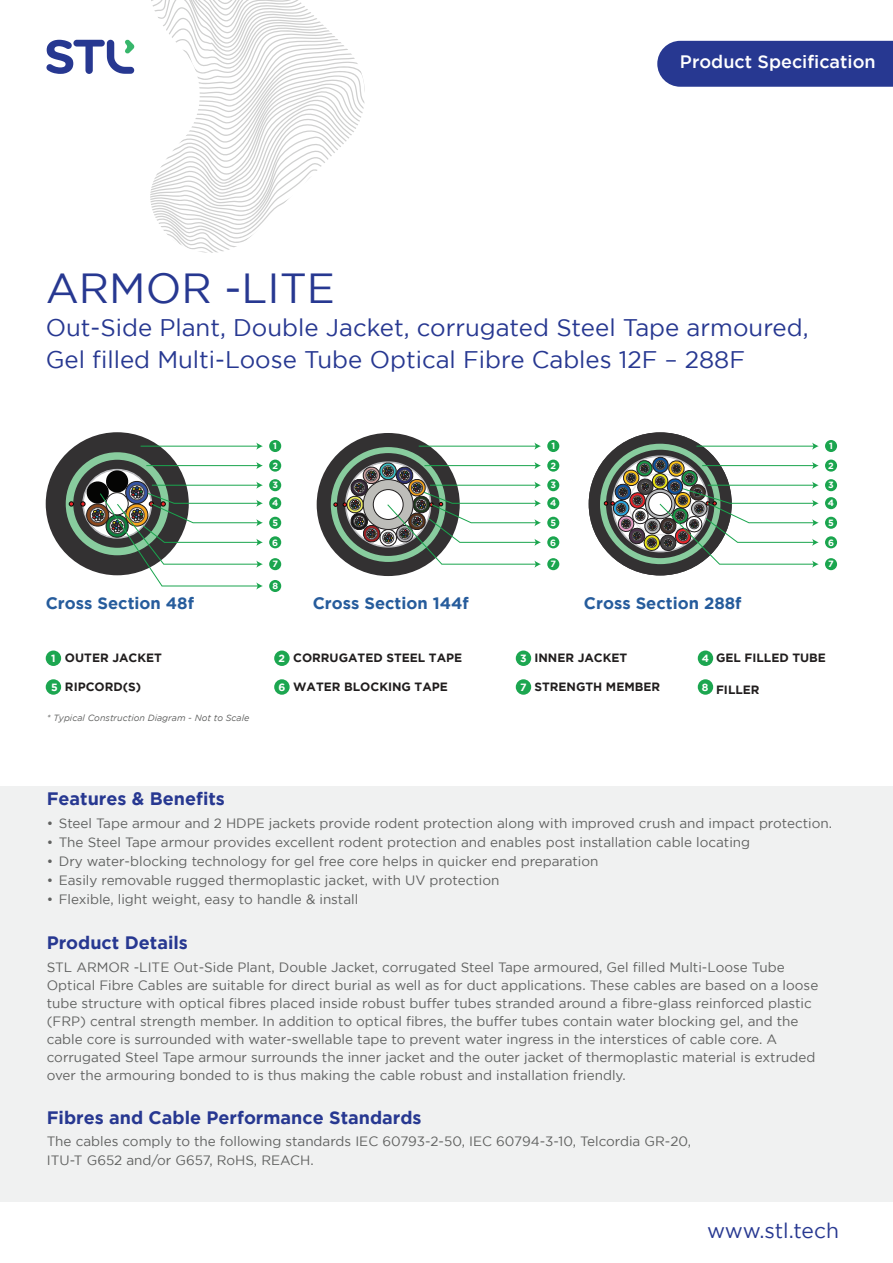
<style>
.page{position:relative;width:893px;height:1263px;background:#fff}
.page>*{position:absolute;margin:0;border:0;box-sizing:border-box;transform-origin:0 0}
.t1{font:42px "Gotham";color:#273891}
.t2{font:24px/32.4px "Gotham";color:#273891}
.t3{font:21px "Gotham";letter-spacing:-.01em;color:#273891}
.t4{font:700 18px "Gotham";color:#273891}
.t5{font:500 18px "Gotham";color:#fff}
.t6{font:700 16.5px "Gotham";color:#265c9c}
.t7{font:13.5px/18px "Gotham";color:#606160}
.t8{font:700 12px "Gotham";color:#211e1e}
.t9{font:700 10.5px "Gotham";color:#fff}
.t10{font:italic 9px "Gotham";color:#606160}
.t11{font:700 9px/19.6px "Gotham";color:#fff;text-align:justify}
.s1{font-size:10.5px;color:#fff}
</style>
<div class="page">
<svg style="left:150px;top:0;width:215px;height:253px"></svg>
<svg style="left:46px;top:40px;width:88px;height:34px"></svg>
<div style="left:657px;top:41px;width:236px;height:46px;background:#273891"></div>
<div style="left:0;top:786px;width:893px;height:416px;background:#f0f1f1"></div>
<div style="left:46px;top:432px;width:143px;height:143px;background:#333132;border-radius:50%"></div>
<svg style="left:71px;top:457px;width:93px;height:93px"></svg>
<div style="left:66px;top:452px;width:103px;height:103px;border:8px solid #88cc9e;border-radius:50%"></div>
<svg style="left:69px;top:502px;width:5px;height:4px"></svg>
<div style="left:269px;top:497px;width:12px;height:12px;background:#1aa54e;border-radius:50%"></div>
<div style="left:269px;top:517px;width:12px;height:12px;background:#1aa54e;border-radius:50%"></div>
<div style="left:269px;top:536px;width:12px;height:12px;background:#1aa54e;border-radius:50%"></div>
<hr style="left:141px;top:446px;width:120px;height:1px;background:#1aa54e">
<svg style="left:256px;top:443px;width:7px;height:7px"></svg>
<div style="left:269px;top:440px;width:12px;height:12px;background:#1aa54e;border-radius:50%"></div>
<div style="left:269px;top:460px;width:12px;height:12px;background:#1aa54e;border-radius:50%"></div>
<div style="left:269px;top:479px;width:12px;height:12px;background:#1aa54e;border-radius:50%"></div>
<div style="left:269px;top:558px;width:12px;height:12px;background:#1aa54e;border-radius:50%"></div>
<div style="left:317px;top:433px;width:143px;height:143px;background:#333132;border-radius:50%"></div>
<div style="left:331px;top:447px;width:115px;height:115px;border:6px solid #88cc9e;border-radius:50%"></div>
<div style="left:698px;top:650px;width:15px;height:16px;background:#1ca650;border-radius:50%"></div>
<div style="left:698px;top:679px;width:15px;height:16px;background:#1ca650;border-radius:50%"></div>
<div style="left:46px;top:650px;width:15px;height:16px;background:#1ca650;border-radius:50%"></div>
<div style="left:46px;top:679px;width:15px;height:16px;background:#1ca650;border-radius:50%"></div>
<div style="left:274px;top:650px;width:16px;height:16px;background:#1ca650;border-radius:50%"></div>
<div style="left:274px;top:679px;width:16px;height:16px;background:#1ca650;border-radius:50%"></div>
<div style="left:516px;top:679px;width:15px;height:16px;background:#1ca650;border-radius:50%"></div>
<div style="left:516px;top:650px;width:15px;height:16px;background:#1ca650;border-radius:50%"></div>
<svg style="left:81px;top:462px;width:182px;height:128px"></svg>
<div style="left:269px;top:580px;width:12px;height:12px;background:#1aa54e;border-radius:50%"></div>
<div style="left:547px;top:497px;width:12px;height:12px;background:#1aa54e;border-radius:50%"></div>
<div style="left:547px;top:517px;width:12px;height:12px;background:#1aa54e;border-radius:50%"></div>
<div style="left:547px;top:536px;width:12px;height:12px;background:#1aa54e;border-radius:50%"></div>
<hr style="left:419px;top:446px;width:120px;height:1px;background:#1aa54e">
<svg style="left:534px;top:443px;width:7px;height:7px"></svg>
<div style="left:547px;top:440px;width:12px;height:12px;background:#1aa54e;border-radius:50%"></div>
<div style="left:547px;top:460px;width:12px;height:12px;background:#1aa54e;border-radius:50%"></div>
<div style="left:547px;top:479px;width:12px;height:12px;background:#1aa54e;border-radius:50%"></div>
<svg style="left:334px;top:462px;width:207px;height:106px"></svg>
<div style="left:547px;top:558px;width:12px;height:12px;background:#1aa54e;border-radius:50%"></div>
<div style="left:589px;top:432px;width:143px;height:143px;background:#333132;border-radius:50%"></div>
<div style="left:825px;top:558px;width:12px;height:12px;background:#1aa54e;border-radius:50%"></div>
<div style="left:825px;top:497px;width:12px;height:12px;background:#1aa54e;border-radius:50%"></div>
<div style="left:825px;top:517px;width:12px;height:12px;background:#1aa54e;border-radius:50%"></div>
<div style="left:825px;top:536px;width:12px;height:12px;background:#1aa54e;border-radius:50%"></div>
<div style="left:825px;top:440px;width:12px;height:12px;background:#1aa54e;border-radius:50%"></div>
<div style="left:825px;top:460px;width:12px;height:12px;background:#1aa54e;border-radius:50%"></div>
<svg style="left:604px;top:443px;width:215px;height:125px"></svg>
<div style="left:825px;top:479px;width:12px;height:12px;background:#1aa54e;border-radius:50%"></div>
<h3 class="t5" style="left:680px;top:52px;width:197px">Product Specification</h3>
<h1 class="t1" style="left:46px;top:265px;width:291px">ARMOR -LITE</h1>
<h2 class="t2" style="left:46px;top:311px;width:764px">Out-Side Plant, Double Jacket, corrugated Steel Tape armoured,<br>Gel filled Multi-Loose Tube Optical Fibre Cables 12F – 288F</h2>
<p class="t11" style="left:272px;top:436px;width:7px">1<br>2<br>3</p>
<p class="t11" style="left:272px;top:493px;width:8px">4<br>5<br>6</p>
<p class="t11" style="left:550px;top:436px;width:7px">1<br>2<br>3</p>
<p class="t11" style="left:550px;top:493px;width:8px">4<br>5<br>6</p>
<p class="t11" style="left:828px;top:436px;width:7px">1<br>2<br>3</p>
<p class="t11" style="left:828px;top:493px;width:8px">4<br>5<br>6</p>
<p class="t11" style="left:272px;top:554px;width:7px">7</p>
<p class="t11" style="left:272px;top:576px;width:7px">8</p>
<p class="t11" style="left:550px;top:554px;width:7px">7</p>
<p class="t11" style="left:828px;top:554px;width:7px">7</p>
<p class="t6" style="left:46px;top:593px;width:150px">Cross Section 48f</p>
<p class="t6" style="left:313px;top:593px;width:158px">Cross Section 144f</p>
<p class="t6" style="left:584px;top:593px;width:159px">Cross Section 288f</p>
<p class="t8" style="left:51px;top:651px;width:112px"><span class="s1">1</span> OUTER JACKET</p>
<p class="t8" style="left:51px;top:680px;width:92px"><span class="s1">5</span> RIPCORD(S)</p>
<p class="t10" style="left:47px;top:713px;width:204px">* Typical Construction Diagram - Not to Scale</p>
<h3 class="t4" style="left:47px;top:788px;width:180px">Features &amp; Benefits</h3>
<p class="t8" style="left:279px;top:651px;width:185px"><span class="s1">2</span> CORRUGATED STEEL TAPE</p>
<p class="t8" style="left:279px;top:680px;width:171px"><span class="s1">6</span> WATER BLOCKING TAPE</p>
<p class="t9" style="left:520px;top:652px;width:8px">3</p>
<p class="t9" style="left:520px;top:681px;width:8px">7</p>
<p class="t8" style="left:534px;top:651px;width:94px">INNER JACKET</p>
<p class="t8" style="left:716px;top:651px;width:111px">GEL FILLED TUBE</p>
<p class="t8" style="left:534px;top:680px;width:127px">STRENGTH MEMBER</p>
<p class="t9" style="left:702px;top:652px;width:9px">4</p>
<p class="t9" style="left:702px;top:681px;width:8px">8</p>
<p class="t8" style="left:716px;top:682px;width:45px">FILLER</p>
<p class="t7" style="left:47px;top:814px;width:787px">• Steel Tape armour and 2 HDPE jackets provide rodent protection along with improved crush and impact protection.</p>
<p class="t7" style="left:47px;top:833px;width:705px">• The Steel Tape armour provides excellent rodent protection and enables post installation cable locating</p>
<p class="t7" style="left:47px;top:852px;width:553px">• Dry water-blocking technology for gel free core helps in quicker end preparation</p>
<p class="t7" style="left:47px;top:871px;width:454px">• Easily removable rugged thermoplastic jacket, with UV protection</p>
<p class="t7" style="left:47px;top:890px;width:313px">• Flexible, light weight, easy to handle &amp; install</p>
<h3 class="t4" style="left:47px;top:933px;width:143px">Product Details</h3>
<p class="t7" style="left:47px;top:958px;width:773px">STL ARMOR -LITE Out-Side Plant, Double Jacket, corrugated Steel Tape armoured, Gel filled Multi-Loose Tube Optical Fibre Cables are suitable for direct burial as well as for duct applications. These cables are based on a loose tube structure with optical fibres placed inside robust buffer tubes stranded around a fibre-glass reinforced plastic (FRP) central strength member. In addition to optical fibres, the buffer tubes contain water blocking gel, and the cable core is surrounded with water-swellable tape to prevent water ingress in the interstices of cable core. A corrugated Steel Tape armour surrounds the inner jacket and the outer jacket of thermoplastic material is extruded over the armouring bonded to is thus making the cable robust and installation friendly.</p>
<h3 class="t4" style="left:47px;top:1107px;width:376px">Fibres and Cable Performance Standards</h3>
<p class="t7" style="left:47px;top:1131px;width:646px;line-height:19.2px">The cables comply to the following standards IEC 60793-2-50, IEC 60794-3-10, Telcordia GR-20,<br>ITU-T G652 and/or G657, RoHS, REACH.</p>
<h3 class="t3" style="left:707px;top:1219px;width:133px">www.stl.tech</h3>
</div>
